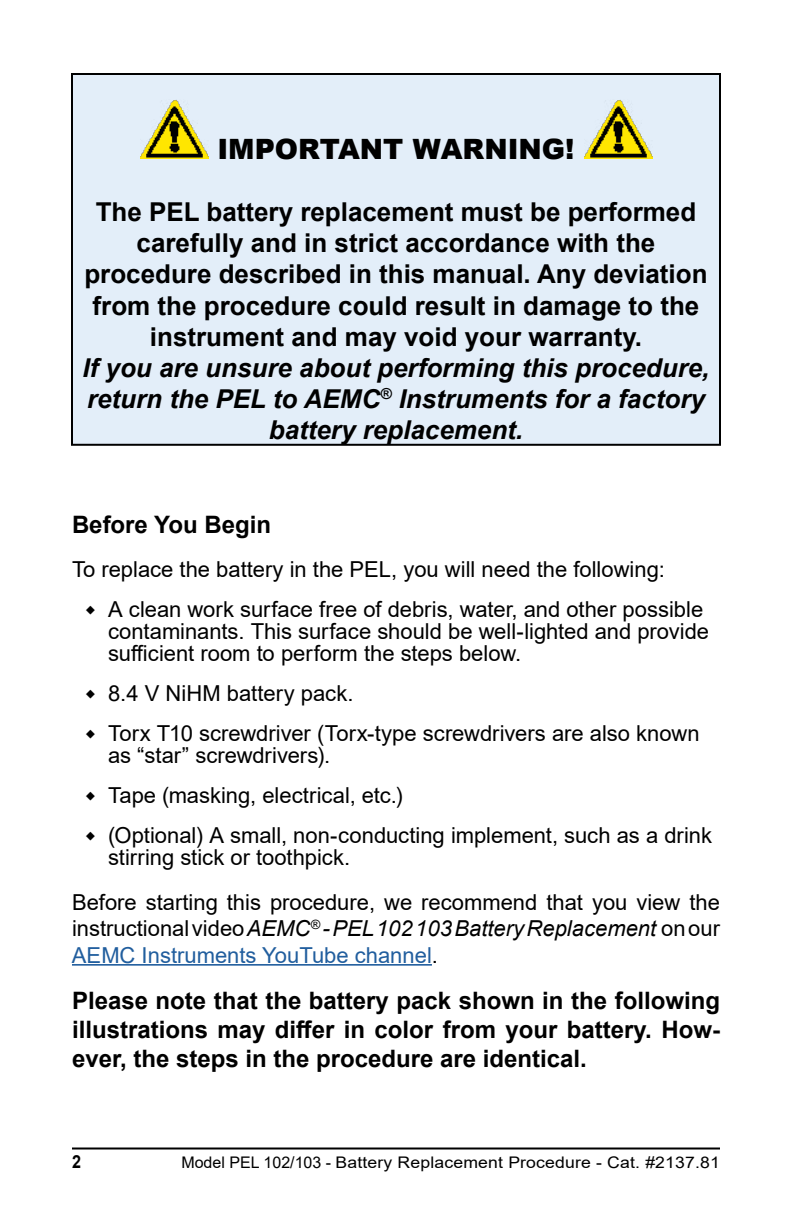
<style>
.page{position:relative;width:792px;height:1224px;background:#fff}
.page>*{position:absolute;margin:0;border:0;box-sizing:border-box;transform-origin:0 0}
.t1{font:900 28px "Arial";color:#000}
.t2{font:700 26px/31.2px "Arial";color:#000;text-align:center}
.t3{font:italic 700 26px/31.2px "Arial";color:#000;text-align:center}
.t4{font:700 24px/28.8px "Arial";color:#000;text-align:justify}
.t5{font:22px/40px "Arial";color:#000}
.t6{font:italic 22px/26.4px "Arial";color:#000}
.t7{font:700 18px "Arial";color:#000;scale:.9 1}
.t8{font:16px "Arial";letter-spacing:.01em;color:#000}
.s1{font-style:normal}
.s2{font-style:normal;color:#215e9e}
</style>
<div class="page">
<hr style="left:72px;top:1148px;width:648px;height:2px;background:#000">
<div style="left:72px;top:74px;width:648px;height:371px;background:#e3eef9"></div>
<div style="left:71px;top:73px;width:650px;height:373px;border:2px solid #000"></div>
<hr style="left:72px;top:964px;width:360px;height:2px;background:#215e9e">
<img style="left:140px;top:100px;width:68px;height:59px">
<img style="left:585px;top:100px;width:67px;height:59px">
<p class="t1" style="left:217px;top:128px;width:359px">IMPORTANT WARNING!</p>
<p class="t2" style="left:84px;top:196px;width:625px">The PEL battery replacement must be performed carefully and in strict accordance with the procedure described in this manual. Any deviation from the procedure could result in damage to the instrument and may void your warranty.</p>
<p class="t3" style="left:83px;top:353px;width:629px">If you are unsure about performing this procedure, return the PEL to AEMC<sup>®</sup> Instruments for a factory battery replacement.</p>
<p class="t4" style="left:72px;top:510px;width:201px">Before You Begin</p>
<p class="t5" style="left:108px;top:549px;width:597px;text-indent:-36px">To replace the battery in the PEL, you will need the following:<br>A clean work surface free of debris, water, and other possible</p>
<p class="t5" style="left:108px;top:620px;width:603px;line-height:22px">contaminants. This surface should be well-lighted and provide sufficient room to perform the steps below.</p>
<p class="t5" style="left:108px;top:673px;width:593px">8.4 V NiHM battery pack.<br>Torx T10 screwdriver (Torx-type screwdrivers are also known</p>
<p class="t5" style="left:108px;top:735px;width:606px">as “star” screwdrivers).<br>Tape (masking, electrical, etc.)<br>(Optional) A small, non-conducting implement, such as a drink</p>
<p class="t5" style="left:72px;top:835px;width:649px;line-height:44.4px;text-indent:36px">stirring stick or toothpick.<br>Before starting this procedure, we recommend that you view the</p>
<p class="t6" style="left:72px;top:916px;width:650px"><span class="s1">instructional video</span> AEMC<sup>®</sup> - PEL 102 103 Battery Replacement <span class="s1">on our<br></span><span class="s2">AEMC Instruments YouTube channel</span><span class="s1">.</span></p>
<p class="t4" style="left:72px;top:987px;width:650px">Please note that the battery pack shown in the following illustrations may differ in color from your battery. How&shy;ever, the steps in the procedure are identical.</p>
<p class="t7" style="left:72px;top:1148px;width:12px">2</p>
<p class="t8" style="left:181px;top:1151px;width:540px">Model PEL 102/103 - Battery Replacement Procedure - Cat. #2137.81</p>
</div>
